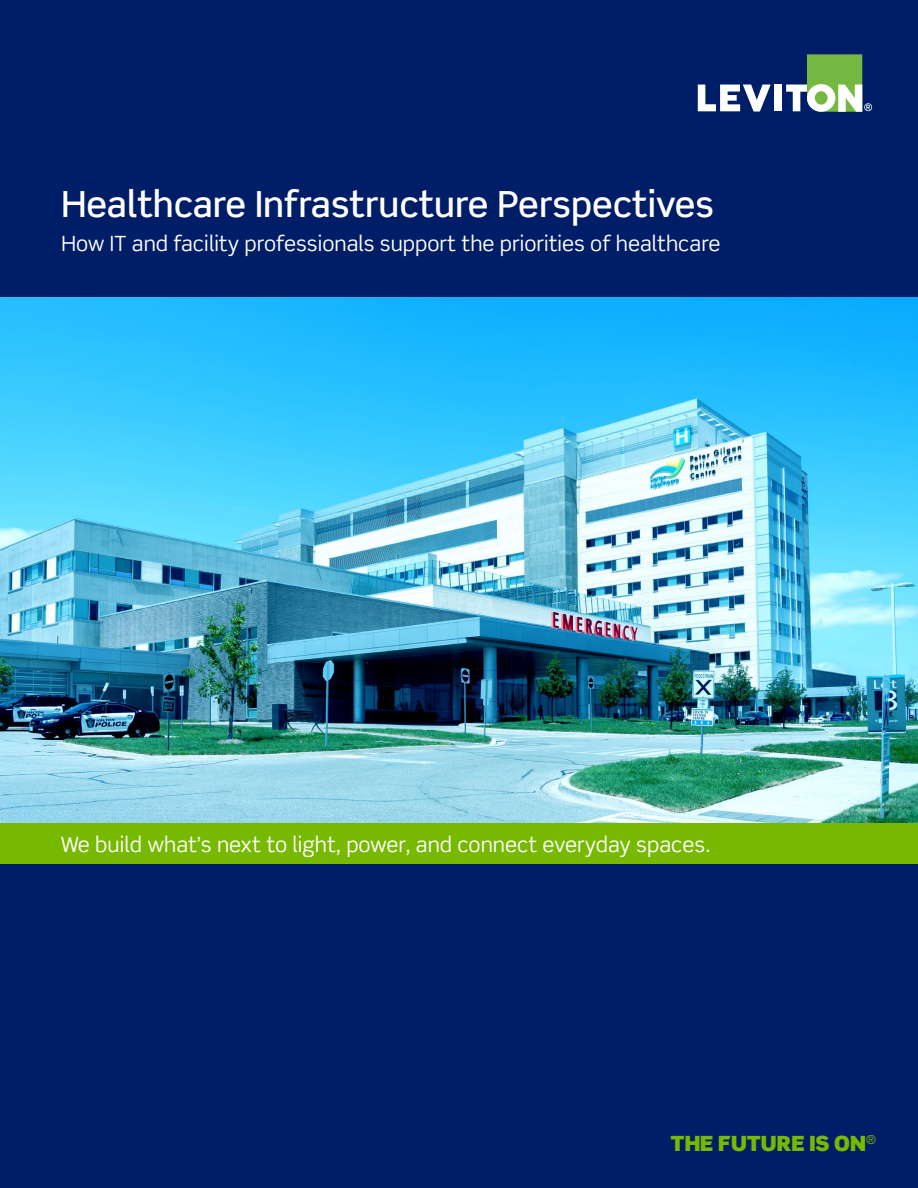
<style>
.page{position:relative;width:918px;height:1188px;background:#001d68}
.page>*{position:absolute;margin:0;border:0;box-sizing:border-box;transform-origin:0 0}
.t1{font:500 36px "Scene Std";color:#fff}
.t2{font:21px "Scene Std";color:#fff}
.t3{font:900 21px "Scene Std";color:#76b900}
</style>
<div class="page">
<img style="left:0;top:297px;width:918px;height:526px">
<svg style="left:698px;top:85px;width:73px;height:27px"></svg>
<div style="left:774px;top:85px;width:7px;height:26px;background:#fff"></div>
<svg style="left:786px;top:54px;width:86px;height:58px"></svg>
<div style="left:0;top:823px;width:918px;height:41px;background:#76b900"></div>
<h1 class="t1" style="left:62px;top:182px;width:654px">Healthcare Infrastructure Perspectives</h1>
<p class="t2" style="left:62px;top:230px;width:661px">How IT and facility professionals support the priorities of healthcare</p>
<p class="t2" style="left:61px;top:831px;width:651px">We build what’s next to light, power, and connect everyday spaces.</p>
<p class="t3" style="left:670px;top:1130px;width:208px">THE FUTURE IS ON<sup>®</sup></p>
</div>
